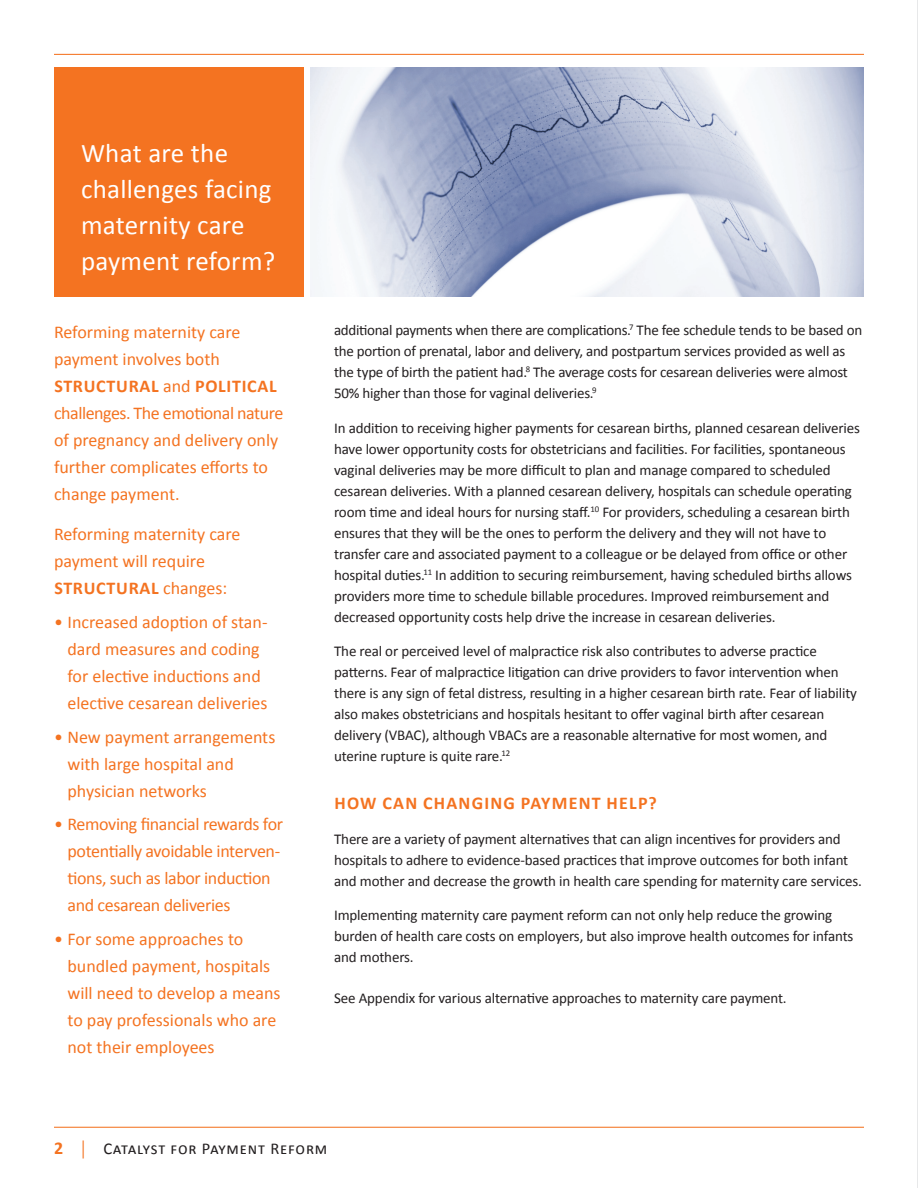
<style>
.page{position:relative;width:918px;height:1188px;background:#fff}
.page>*{position:absolute;margin:0;border:0;box-sizing:border-box;transform-origin:0 0}
.t1{font:27px/36px "Calibri";letter-spacing:.01em;color:#fff}
.t2{font:18px/27px "Calibri";color:#f47321}
.t3{font:18px/27px "Calibri";letter-spacing:-.02em;color:#f47321}
.t4{font:700 18px "Calibri";letter-spacing:.07em;color:#f47321}
.t5{font:16.5px "Calibri";letter-spacing:.05em;color:#231f20}
.List_Paragraph{font:15px/21px "Calibri";letter-spacing:-.01em;color:#231f20}
.s1{font-weight:700}
.s2{font-weight:700;font-size:18px;color:#f47321}
.s3{font-family:"Adobe Garamond";font-size:18px;color:#f47321}
</style>
<div class="page">
<hr style="left:917px;top:0;width:1px;height:1188px;background:#d1d2d4">
<hr style="left:54px;top:1127px;width:810px;height:1px;background:#f47321">
<hr style="left:54px;top:54px;width:810px;height:1px;background:#f47321">
<img style="left:310px;top:68px;width:554px;height:229px">
<div style="left:54px;top:68px;width:250px;height:229px;background:#f47321"></div>
<p class="t1" style="left:81px;top:135px;width:196px">What are the challenges facing maternity care payment reform?</p>
<p class="t2" style="left:54px;top:318px;width:231px">Reforming maternity care payment involves both<br><span class="s1">STRUCTURAL</span> and <span class="s1">POLITICAL </span>challenges. The emotional nature of pregnancy and delivery only further complicates efforts to change payment.</p>
<p class="t2" style="left:54px;top:521px;width:188px">Reforming maternity care payment will require<br><span class="s1">STRUCTURAL</span> changes:</p>
<p class="t2" style="left:68px;top:608px;width:202px;text-indent:-14px">• Increased adoption of stan&shy;dard measures and coding for elective inductions and elective cesarean deliveries</p>
<p class="t2" style="left:68px;top:723px;width:209px;text-indent:-14px">• New payment arrangements with large hospital and physician networks</p>
<p class="t3" style="left:68px;top:811px;width:217px;text-indent:-14px">• Removing financial rewards for potentially avoidable interven&shy;tions, such as labor induction and cesarean deliveries</p>
<p class="t2" style="left:68px;top:926px;width:215px;text-indent:-14px">• For some approaches to bundled payment, hospitals will need to develop a means to pay professionals who are not their employees</p>
<p class="List_Paragraph" style="left:334px;top:320px;width:530px">additional payments when there are complications.<sup>7</sup> The fee schedule tends to be based on the portion of prenatal, labor and delivery, and postpartum services provided as well as the type of birth the patient had.<sup>8</sup> The average costs for cesarean deliveries were almost 50% higher than those for vaginal deliveries.<sup>9</sup></p>
<p class="List_Paragraph" style="left:334px;top:417px;width:527px">In addition to receiving higher payments for cesarean births, planned cesarean deliveries have lower opportunity costs for obstetricians and facilities. For facilities, spontaneous vaginal deliveries may be more difficult to plan and manage compared to scheduled cesarean deliveries. With a planned cesarean delivery, hospitals can schedule operating room time and ideal hours for nursing staff.<sup>10</sup> For providers, scheduling a cesarean birth ensures that they will be the ones to perform the delivery and they will not have to transfer care and associated payment to a colleague or be delayed from office or other hospital duties.<sup>11</sup> In addition to securing reimbursement, having scheduled births allows providers more time to schedule billable procedures. Improved reimbursement and decreased opportunity costs help drive the increase in cesarean deliveries.</p>
<p class="List_Paragraph" style="left:334px;top:641px;width:524px">The real or perceived level of malpractice risk also contributes to adverse practice patterns. Fear of malpractice litigation can drive providers to favor intervention when there is any sign of fetal distress, resulting in a higher cesarean birth rate. Fear of liability also makes obstetricians and hospitals hesitant to offer vaginal birth after cesarean delivery (VBAC), although VBACs are a reasonable alternative for most women, and uterine rupture is quite rare.<sup>12</sup></p>
<p class="t4" style="left:334px;top:792px;width:324px">HOW CAN CHANGING PAYMENT HELP?</p>
<p class="List_Paragraph" style="left:334px;top:828px;width:529px">There are a variety of payment alternatives that can align incentives for providers and hospitals to adhere to evidence-based practices that improve outcomes for both infant and mother and decrease the growth in health care spending for maternity care services.</p>
<p class="List_Paragraph" style="left:334px;top:905px;width:521px">Implementing maternity care payment reform can not only help reduce the growing burden of health care costs on employers, but also improve health outcomes for infants and mothers.</p>
<p class="List_Paragraph" style="left:334px;top:987px;width:454px">See Appendix for various alternative approaches to maternity care payment.</p>
<p class="t5" style="left:54px;top:1138px;width:275px"><span class="s2">2</span> <span class="s3">|</span> Catalyst for Payment Reform</p>
</div>
